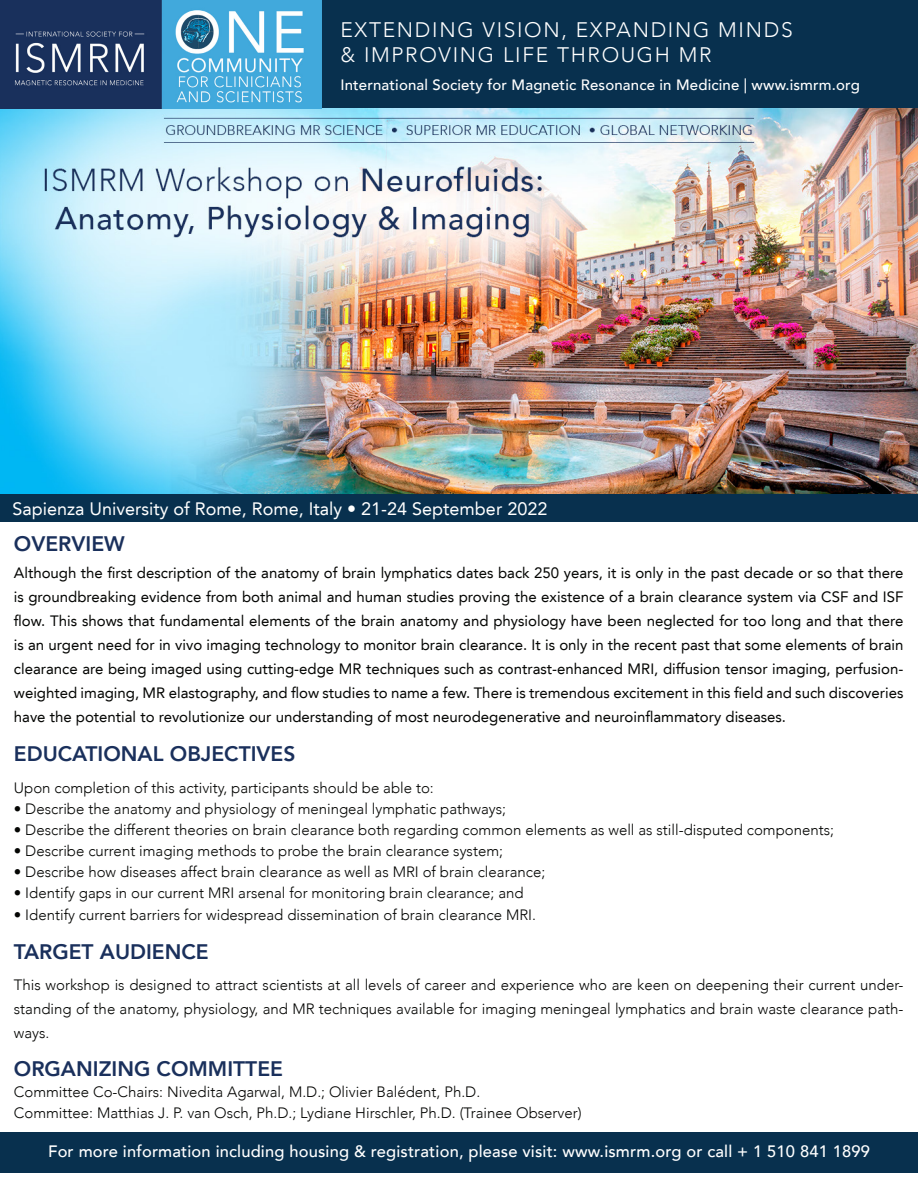
<style>
.page{position:relative;width:918px;height:1188px;background:#fff}
.page>*{position:absolute;margin:0;border:0;box-sizing:border-box;transform-origin:0 0}
.subhead{font:300 21px/25.2px "Avenir LT";letter-spacing:.08em;color:#fff}
.copy{font:800 21px "Avenir LT";color:#1a305c}
.subhead-2{font:800 21px "Avenir LT";color:#1a305c}
.disclaimer{font:18px "Avenir LT";color:#fff}
.t1{font:500 16.5px "Avenir LT";letter-spacing:.01em;color:#fff}
.copy-2{font:15px/24px "Avenir LT";color:#040503;text-align:justify}
.subhead-3{font:300 15px "Avenir";color:#040503}
.copy-3{font:300 15px/24px "Avenir";color:#040503;text-align:justify}
.t2{font:500 15px "Avenir";letter-spacing:.01em;color:#fff}
.s1{font-size:19.5px}
</style>
<div class="page">
<img style="left:0;top:108px;width:918px;height:386px">
<div style="left:0;top:0;width:918px;height:108px;background:#08304e"></div>
<div style="left:0;top:1132px;width:918px;height:41px;background:#08304e"></div>
<div style="left:0;top:495px;width:918px;height:27px;background:#08304e"></div>
<img style="left:0;top:0;width:322px;height:108px">
<p class="subhead" style="left:340px;top:17px;width:454px">EXTENDING VISION, EXPANDING MINDS &amp; IMPROVING LIFE THROUGH MR</p>
<p class="t2" style="left:340px;top:72px;width:521px">International Society for Magnetic Resonance in Medicine <span class="s1">|</span> www.ismrm.org</p>
<p class="disclaimer" style="left:12px;top:498px;width:536px">Sapienza University of Rome, Rome, Italy • 21-24 September 2022</p>
<p class="subhead-2" style="left:14px;top:531px;width:112px">OVERVIEW</p>
<p class="copy-2" style="left:14px;top:561px;width:891px">Although the first description of the anatomy of brain lymphatics dates back 250 years, it is only in the past decade or so that there is groundbreaking evidence from both animal and human studies proving the existence of a brain clearance system via CSF and ISF flow. This shows that fundamental elements of the brain anatomy and physiology have been neglected for too long and that there is an urgent need for in vivo imaging technology to monitor brain clearance. It is only in the recent past that some elements of brain clearance are being imaged using cutting-edge MR techniques such as contrast-enhanced MRI, diffusion tensor imaging, perfusion&shy;weighted imaging, MR elastography, and flow studies to name a few. There is tremendous excitement in this field and such discoveries have the potential to revolutionize our understanding of most neurodegenerative and neuroinflammatory diseases.</p>
<p class="copy" style="left:14px;top:741px;width:283px">EDUCATIONAL OBJECTIVES</p>
<p class="subhead-3" style="left:14px;top:778px;width:421px">Upon completion of this activity, participants should be able to:</p>
<p class="subhead-3" style="left:14px;top:799px;width:494px">• Describe the anatomy and physiology of meningeal lymphatic pathways;</p>
<p class="subhead-3" style="left:14px;top:820px;width:822px">• Describe the different theories on brain clearance both regarding common elements as well as still-disputed components;</p>
<p class="subhead-3" style="left:14px;top:841px;width:491px">• Describe current imaging methods to probe the brain clearance system;</p>
<p class="subhead-3" style="left:14px;top:862px;width:533px">• Describe how diseases affect brain clearance as well as MRI of brain clearance;</p>
<p class="subhead-3" style="left:14px;top:883px;width:511px">• Identify gaps in our current MRI arsenal for monitoring brain clearance; and</p>
<p class="subhead-3" style="left:14px;top:906px;width:524px">• Identify current barriers for widespread dissemination of brain clearance MRI.</p>
<p class="copy" style="left:14px;top:940px;width:196px">TARGET AUDIENCE</p>
<p class="copy-3" style="left:14px;top:973px;width:891px">This workshop is designed to attract scientists at all levels of career and experience who are keen on deepening their current under&shy;standing of the anatomy, physiology, and MR techniques available for imaging meningeal lymphatics and brain waste clearance path&shy;ways.</p>
<p class="subhead-2" style="left:14px;top:1056px;width:271px">ORGANIZING COMMITTEE</p>
<p class="copy-3" style="left:14px;top:1080px;width:468px">Committee Co-Chairs: Nivedita Agarwal, M.D.; Olivier Balédent, Ph.D.</p>
<p class="copy-3" style="left:14px;top:1101px;width:569px">Committee: Matthias J. P. van Osch, Ph.D.; Lydiane Hirschler, Ph.D. (Trainee Observer)</p>
<p class="t1" style="left:48px;top:1142px;width:823px">For more information including housing &amp; registration, please visit: www.ismrm.org or call + 1 510 841 1899</p>
</div>
